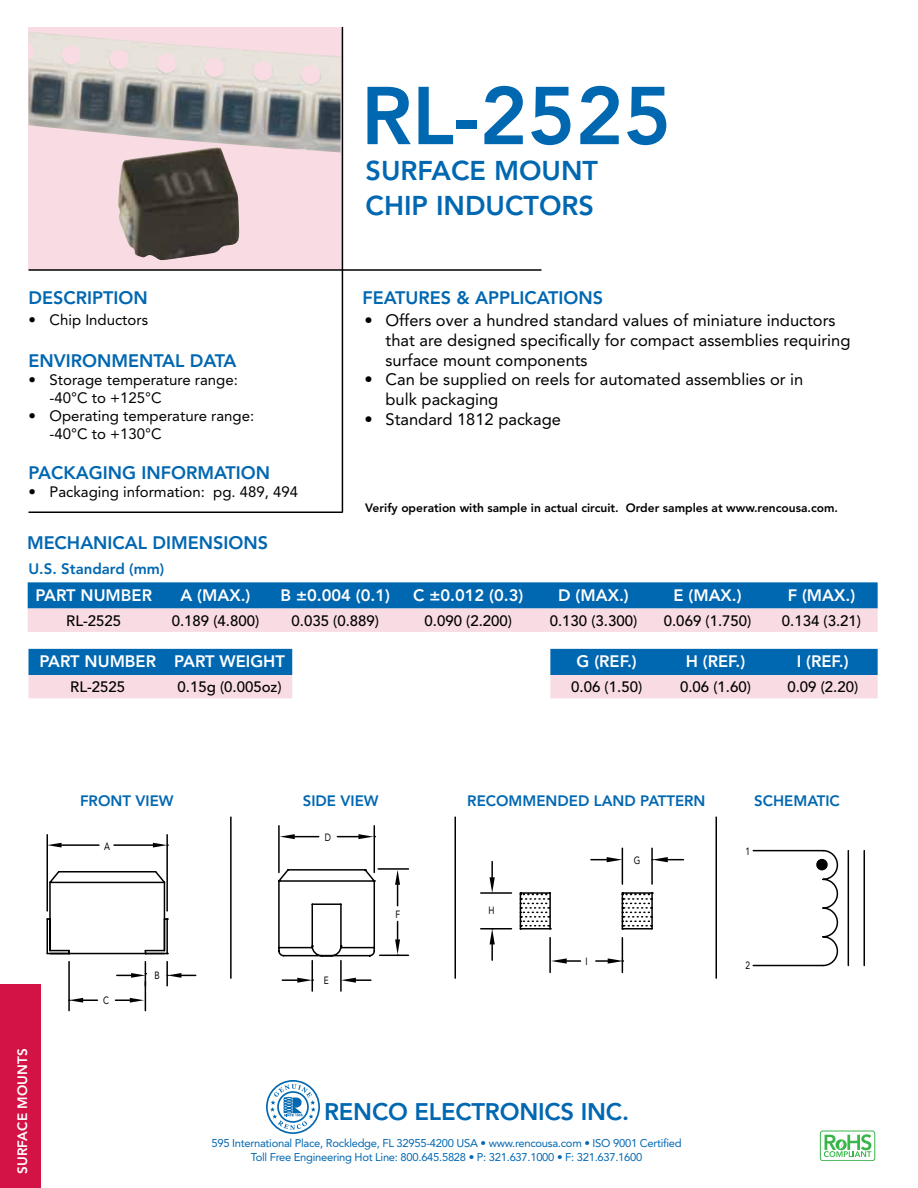
<style>
.page{position:relative;width:918px;height:1188px;background:#fff}
.page>*{position:absolute;margin:0;border:0;box-sizing:border-box;transform-origin:0 0}
.t1{font:800 81px "Avenir LT Std";color:#0067b1}
.t2{font:800 27px/35.8px "Avenir LT Std";color:#0067b1}
.t3{font:800 23.85px "Avenir LT Std";letter-spacing:-.01em;color:#0067b1}
.t4{font:800 18px "Avenir LT Std";color:#0067b1}
.t5{font:16.5px/19.8px "Avenir LT Std";color:#000}
.t6{font:800 16.5px "Avenir LT Std";color:#fff}
.t7{font:500 15px "Avenir LT Std";color:#000}
.t8{font:15px/18px "Avenir LT Std";color:#000}
.t9{font:800 15px "Avenir LT Std";color:#0067b1}
.t10{font:800 13.5px "Avenir LT Std";letter-spacing:.01em;color:#fff}
.t11{font:800 12px "Avenir LT Std";color:#000}
.t12{font:11.25px "Avenir LT Std";letter-spacing:-.025em;color:#0067b1}
.t13{font:10.5px "Avenir LT Std";color:#000;scale:.8 1}
.t14{font:10.5px "Avenir";color:#000;scale:.8 1}
</style>
<div class="page">
<svg style="left:266px;top:1080px;width:54px;height:54px"></svg>
<svg style="left:824px;top:1134px;width:47px;height:23px"></svg>
<div style="left:820px;top:1131px;width:55px;height:30px;border:1px solid #39b54a;border-radius:3px"></div>
<div style="left:0;top:984px;width:40px;height:204px;background:#d31245"></div>
<div style="left:29px;top:27px;width:314px;height:243px;background:#f8dbe3"></div>
<hr style="left:29px;top:269px;width:513px;height:2px;background:#000">
<hr style="left:342px;top:27px;width:1px;height:485px;background:#000">
<hr style="left:29px;top:512px;width:314px;height:1px;background:#000">
<svg style="left:28px;top:582px;width:850px;height:50px;background:#779fc9"></svg>
<svg style="left:28px;top:649px;width:264px;height:49px;background:#759dc8"></svg>
<svg style="left:550px;top:649px;width:328px;height:49px;background:#759dc8"></svg>
<img style="left:29px;top:32px;width:312px;height:121px">
<img style="left:117px;top:147px;width:122px;height:113px">
<hr style="left:230px;top:817px;width:2px;height:162px;background:#000">
<hr style="left:455px;top:817px;width:1px;height:162px;background:#000">
<hr style="left:47px;top:835px;width:1px;height:76px;background:#000">
<hr style="left:166px;top:835px;width:2px;height:76px;background:#000">
<hr style="left:62px;top:844px;width:37px;height:2px;background:#000">
<hr style="left:114px;top:844px;width:39px;height:2px;background:#000">
<svg style="left:48px;top:843px;width:14px;height:5px"></svg>
<svg style="left:153px;top:843px;width:15px;height:5px"></svg>
<svg style="left:47px;top:870px;width:149px;height:141px"></svg>
<hr style="left:716px;top:817px;width:1px;height:162px;background:#000">
<hr style="left:622px;top:848px;width:1px;height:36px;background:#000">
<hr style="left:651px;top:848px;width:2px;height:36px;background:#000">
<svg style="left:591px;top:857px;width:31px;height:5px"></svg>
<svg style="left:652px;top:857px;width:31px;height:5px"></svg>
<hr style="left:481px;top:892px;width:30px;height:2px;background:#000">
<hr style="left:481px;top:928px;width:30px;height:2px;background:#000">
<svg style="left:490px;top:862px;width:5px;height:31px"></svg>
<svg style="left:490px;top:929px;width:5px;height:31px"></svg>
<hr style="left:549px;top:938px;width:2px;height:34px;background:#000">
<hr style="left:622px;top:938px;width:1px;height:34px;background:#000">
<svg style="left:551px;top:958px;width:30px;height:6px"></svg>
<svg style="left:520px;top:892px;width:31px;height:38px"></svg>
<svg style="left:622px;top:892px;width:31px;height:38px"></svg>
<svg style="left:596px;top:958px;width:26px;height:6px"></svg>
<svg style="left:752px;top:849px;width:113px;height:118px"></svg>
<hr style="left:278px;top:826px;width:2px;height:47px;background:#000">
<hr style="left:374px;top:826px;width:1px;height:47px;background:#000">
<svg style="left:280px;top:834px;width:39px;height:5px"></svg>
<svg style="left:337px;top:834px;width:37px;height:5px"></svg>
<svg style="left:278px;top:868px;width:130px;height:124px"></svg>
<h1 class="t1" style="left:361px;top:68px;width:312px">RL-2525</h1>
<h2 class="t2" style="left:366px;top:152px;width:234px">SURFACE MOUNT<br>CHIP INDUCTORS</h2>
<p class="t4" style="left:29px;top:287px;width:121px">DESCRIPTION</p>
<p class="t4" style="left:363px;top:287px;width:242px">FEATURES &amp; APPLICATIONS</p>
<p class="t8" style="left:29px;top:311px;width:121px">• Chip Inductors</p>
<p class="t4" style="left:29px;top:350px;width:210px">ENVIRONMENTAL DATA</p>
<p class="t8" style="left:50px;top:371px;width:190px;text-indent:-21px">• Storage temperature range: -40°C to +125°C</p>
<p class="t8" style="left:50px;top:407px;width:206px;text-indent:-21px">• Operating temperature range: -40°C to +130°C</p>
<p class="t4" style="left:29px;top:462px;width:243px">PACKAGING INFORMATION</p>
<p class="t8" style="left:29px;top:483px;width:271px">• Packaging information: pg. 489, 494</p>
<p class="t11" style="left:365px;top:501px;width:474px">Verify operation with sample in actual circuit. Order samples at www.rencousa.com.</p>
<p class="t5" style="left:386px;top:310px;width:466px;text-indent:-21px">• Offers over a hundred standard values of miniature inductors that are designed specifically for compact assemblies requiring surface mount components</p>
<p class="t5" style="left:386px;top:370px;width:419px;text-indent:-21px">• Can be supplied on reels for automated assemblies or in bulk packaging</p>
<p class="t5" style="left:365px;top:409px;width:198px">• Standard 1812 package</p>
<p class="t4" style="left:27px;top:532px;width:243px">MECHANICAL DIMENSIONS</p>
<p class="t9" style="left:28px;top:560px;width:137px">U.S. Standard (mm)</p>
<p class="t6" style="left:35px;top:585px;width:118px">PART NUMBER</p>
<p class="t6" style="left:181px;top:585px;width:71px">A (MAX.)</p>
<p class="t6" style="left:281px;top:585px;width:111px">B ±0.004 (0.1)</p>
<p class="t6" style="left:413px;top:585px;width:112px">C ±0.012 (0.3)</p>
<p class="t6" style="left:558px;top:585px;width:72px">D (MAX.)</p>
<p class="t6" style="left:674px;top:585px;width:70px">E (MAX.)</p>
<p class="t6" style="left:788px;top:585px;width:69px">F (MAX.)</p>
<p class="t7" style="left:66px;top:612px;width:57px">RL-2525</p>
<p class="t7" style="left:172px;top:612px;width:89px">0.189 (4.800)</p>
<p class="t7" style="left:292px;top:612px;width:89px">0.035 (0.889)</p>
<p class="t7" style="left:425px;top:612px;width:89px">0.090 (2.200)</p>
<p class="t7" style="left:550px;top:612px;width:89px">0.130 (3.300)</p>
<p class="t7" style="left:664px;top:612px;width:89px">0.069 (1.750)</p>
<p class="t7" style="left:782px;top:612px;width:81px">0.134 (3.21)</p>
<p class="t6" style="left:39px;top:652px;width:247px">PART NUMBER PART WEIGHT</p>
<p class="t7" style="left:70px;top:679px;width:57px">RL-2525</p>
<p class="t7" style="left:177px;top:679px;width:106px">0.15g (0.005oz)</p>
<p class="t6" style="left:577px;top:652px;width:62px">G (REF.)</p>
<p class="t6" style="left:686px;top:652px;width:61px">H (REF.)</p>
<p class="t6" style="left:797px;top:652px;width:53px">I (REF.)</p>
<p class="t7" style="left:571px;top:679px;width:72px">0.06 (1.50)</p>
<p class="t7" style="left:680px;top:679px;width:72px">0.06 (1.60)</p>
<p class="t7" style="left:787px;top:679px;width:72px">0.09 (2.20)</p>
<p class="t10" style="left:14px;top:1174px;width:127px;rotate:-90deg">SURFACE MOUNTS</p>
<p class="t9" style="left:80px;top:792px;width:95px">FRONT VIEW</p>
<p class="t9" style="left:303px;top:792px;width:77px">SIDE VIEW</p>
<p class="t9" style="left:467px;top:792px;width:240px">RECOMMENDED LAND PATTERN</p>
<p class="t14" style="left:104px;top:840px;width:9px">A</p>
<p class="t13" style="left:325px;top:831px;width:9px">D</p>
<p class="t14" style="left:103px;top:994px;width:9px">C</p>
<p class="t14" style="left:155px;top:969px;width:8px">B</p>
<p class="t13" style="left:324px;top:974px;width:8px">E</p>
<p class="t13" style="left:395px;top:908px;width:7px">F</p>
<p class="t13" style="left:489px;top:904px;width:9px">H</p>
<p class="t13" style="left:586px;top:955px;width:4px">I</p>
<p class="t13" style="left:634px;top:855px;width:10px">G</p>
<h3 class="t3" style="left:324px;top:1097px;width:306px">RENCO ELECTRONICS INC.</h3>
<p class="t12" style="left:211px;top:1136px;width:472px">595 International Place, Rockledge, FL 32955-4200 USA • www.rencousa.com • ISO 9001 Certified</p>
<p class="t12" style="left:251px;top:1150px;width:393px">Toll Free Engineering Hot Line: 800.645.5828 • P: 321.637.1000 • F: 321.637.1600</p>
<p class="t9" style="left:754px;top:792px;width:87px">SCHEMATIC</p>
<p class="t14" style="left:746px;top:845px;width:7px">1</p>
<p class="t14" style="left:746px;top:959px;width:7px">2</p>
</div>
